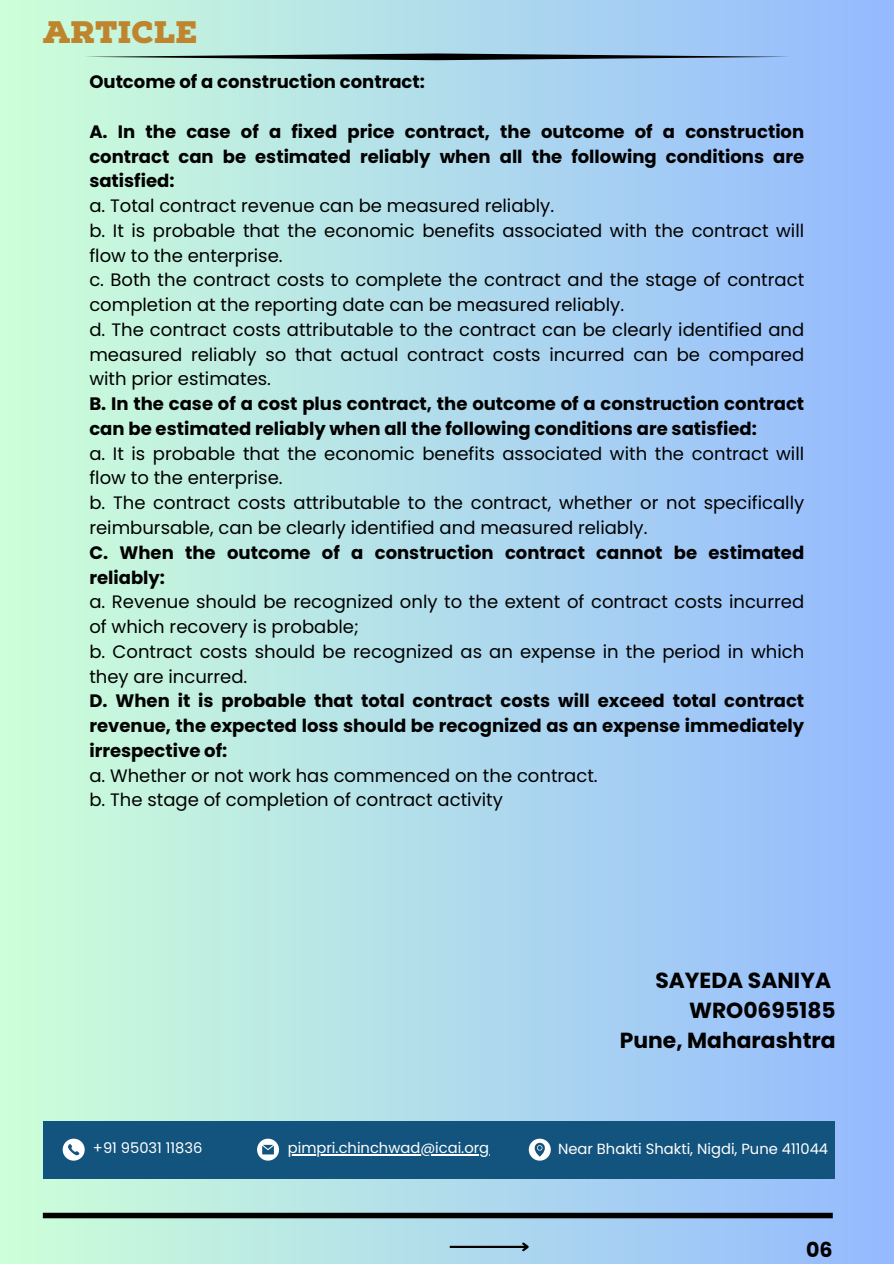
<style>
.page{position:relative;width:894px;height:1264px;background:#fff}
.page>*{position:absolute;margin:0;border:0;box-sizing:border-box;transform-origin:0 0}
.t1{font:900 31.05px "Nexa Slab";color:#bf852e}
.t2{font:700 21.75px/30px "Poppins";color:#000;text-align:right}
.t3{font:700 20.55px "Poppins";color:#000}
.t4{font:18px/24.8px "Poppins";color:#000}
.t5{font:700 18px "Poppins";color:#000}
.t6{font:14.7px "Poppins";color:#fff}
.s1{font-weight:700}
</style>
<div class="page">
<div style="left:0;top:0;width:893px;height:1263px;background:linear-gradient(to right,#cdffd8,#94b9fe)"></div>
<svg style="left:84px;top:53px;width:705px;height:7px;background:#5b7279"></svg>
<div style="left:43px;top:1120px;width:791px;height:58px;background:#13547e"></div>
<div style="left:43px;top:1212px;width:789px;height:6px;background:#000"></div>
<hr style="left:449px;top:1245px;width:78px;height:2px;background:#000">
<svg style="left:520px;top:1240px;width:11px;height:13px"></svg>
<svg style="left:63px;top:1138px;width:22px;height:22px"></svg>
<svg style="left:257px;top:1138px;width:22px;height:22px"></svg>
<svg style="left:528px;top:1138px;width:22px;height:22px"></svg>
<hr style="left:288px;top:1154px;width:201px;height:1px;background:#fff">
<h1 class="t1" style="left:43px;top:14px;width:156px">ARTICLE</h1>
<p class="t5" style="left:89px;top:69px;width:337px">Outcome of a construction contract:</p>
<h3 class="t4" style="left:89px;top:119px;width:716px"><span class="s1">A. In the case of a fixed price contract, the outcome of a construction contract can be estimated reliably when all the following conditions are satisfied:<br></span>a. Total contract revenue can be measured reliably.<br>b. It is probable that the economic benefits associated with the contract will flow to the enterprise.<br>c. Both the contract costs to complete the contract and the stage of contract completion at the reporting date can be measured reliably.<br>d. The contract costs attributable to the contract can be clearly identified and measured reliably so that actual contract costs incurred can be compared with prior estimates.<br><span class="s1">B. In the case of a cost plus contract, the outcome of a construction contract can be estimated reliably when all the following conditions are satisfied:<br></span>a. It is probable that the economic benefits associated with the contract will flow to the enterprise.<br>b. The contract costs attributable to the contract, whether or not specifically reimbursable, can be clearly identified and measured reliably.<br><span class="s1">C. When the outcome of a construction contract cannot be estimated reliably:<br></span>a. Revenue should be recognized only to the extent of contract costs incurred of which recovery is probable;<br>b. Contract costs should be recognized as an expense in the period in which they are incurred.<br><span class="s1">D. When it is probable that total contract costs will exceed total contract revenue, the expected loss should be recognized as an expense immediately irrespective of:<br></span>a. Whether or not work has commenced on the contract.<br>b. The stage of completion of contract activity</h3>
<p class="t2" style="left:619px;top:964px;width:217px">SAYEDA SANIYA<br>WRO0695185<br>Pune, Maharashtra</p>
<h2 class="t6" style="left:93px;top:1137px;width:111px">+91 95031 11836</h2>
<p class="t6" style="left:288px;top:1137px;width:203px">pimpri.chinchwad@icai.org</p>
<p class="t6" style="left:558px;top:1138px;width:271px">Near Bhakti Shakti, Nigdi, Pune 411044</p>
<h4 class="t3" style="left:806px;top:1234px;width:28px">06</h4>
</div>
